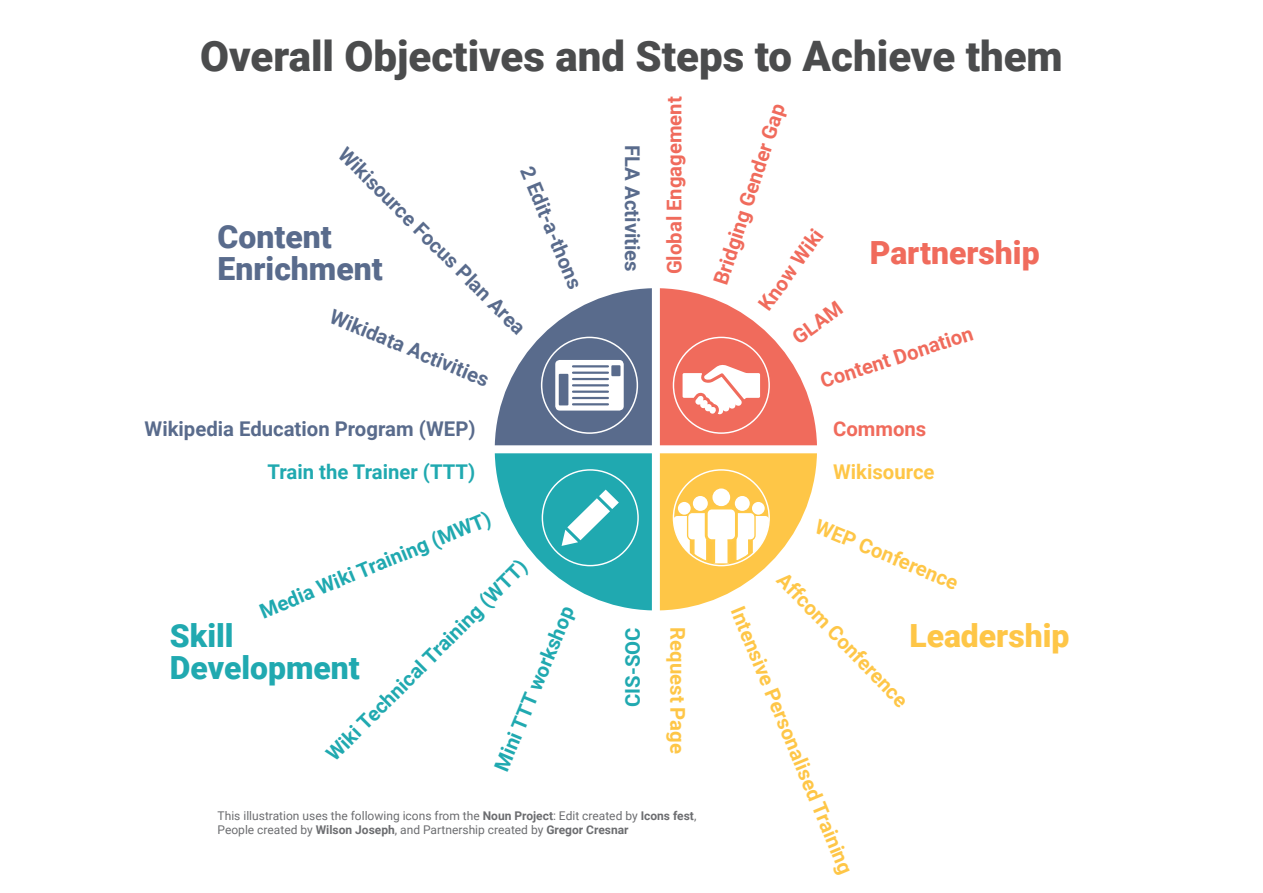
<style>
.page{position:relative;width:1263px;height:893px;background:#fff}
.page>*{position:absolute;margin:0;border:0;box-sizing:border-box;transform-origin:0 0}
.t1{font:900 42px "Roboto";color:#4b4c4d}
.t2{font:900 31.95px/32px "Roboto";color:#596b8c}
.t3{font:900 31.95px/32px "Roboto";color:#20a9b0}
.t4{font:900 31.95px "Roboto";color:#f06b5c}
.t5{font:900 31.95px "Roboto";color:#fec647}
.t6{font:700 20.25px "Roboto";color:#596b8c}
.t7{font:700 20.25px "Roboto";color:#20a9b0}
.t8{font:700 20.25px "Roboto";color:#fec647}
.t9{font:700 20.25px "Roboto";color:#f06b5c}
.t10{font:12px/14.4px "Roboto";color:#6c6d70}
.s1{font-weight:700}
</style>
<div class="page">
<svg style="left:495px;top:288px;width:157px;height:157px"></svg>
<svg style="left:495px;top:453px;width:157px;height:157px"></svg>
<div style="left:542px;top:337px;width:95px;height:96px;background:#596b8c;border-radius:50%"></div>
<div style="left:541px;top:337px;width:97px;height:97px;border:2px solid #fff;border-radius:50%"></div>
<svg style="left:555px;top:360px;width:69px;height:51px;background:#f1f2f5"></svg>
<hr style="left:573px;top:365px;width:35px;height:2px;background:#596b8c">
<hr style="left:573px;top:372px;width:35px;height:2px;background:#596b8c">
<hr style="left:573px;top:378px;width:35px;height:2px;background:#596b8c">
<hr style="left:573px;top:384px;width:35px;height:2px;background:#596b8c">
<hr style="left:573px;top:391px;width:35px;height:2px;background:#596b8c">
<hr style="left:573px;top:397px;width:35px;height:2px;background:#596b8c">
<hr style="left:573px;top:403px;width:35px;height:2px;background:#596b8c">
<div style="left:611px;top:365px;width:9px;height:11px;background:#596b8c"></div>
<div style="left:559px;top:374px;width:9px;height:31px;background:#596b8c"></div>
<svg style="left:660px;top:288px;width:157px;height:157px"></svg>
<svg style="left:660px;top:453px;width:157px;height:157px"></svg>
<p class="t1" style="left:200px;top:26px;width:864px">Overall Objectives and Steps to Achieve them</p>
<p class="t9" style="left:660px;top:274px;width:180px;rotate:-90deg">Global Engagement</p>
<p class="t9" style="left:706px;top:280px;width:191px;rotate:-72deg">Bridging Gender Gap</p>
<p class="t6" style="left:352px;top:141px;width:256px;rotate:45deg">Wikisource Focus Plan Area</p>
<p class="t6" style="left:646px;top:145px;width:128px;rotate:90deg">FLA Activities</p>
<p class="t6" style="left:540px;top:162px;width:131px;rotate:68deg">2 Edit-a-thons</p>
<p class="t2" style="left:218px;top:219px;width:167px">Content<br>Enrichment</p>
<p class="t9" style="left:752px;top:300px;width:97px;rotate:-54deg">Know Wiki</p>
<p class="t4" style="left:870px;top:230px;width:171px">Partnership</p>
<p class="t9" style="left:786px;top:327px;width:58px;rotate:-36deg">GLAM</p>
<p class="t6" style="left:336px;top:303px;width:172px;rotate:22deg">Wikidata Activities</p>
<p class="t6" style="left:145px;top:415px;width:333px">Wikipedia Education Program (WEP)</p>
<p class="t7" style="left:267px;top:457px;width:209px">Train the Trainer (TTT)</p>
<p class="t7" style="left:255px;top:598px;width:249px;rotate:-22deg">Media Wiki Training (MWT)</p>
<p class="t9" style="left:816px;top:368px;width:161px;rotate:-18deg">Content Donation</p>
<p class="t9" style="left:833px;top:415px;width:95px">Commons</p>
<p class="t8" style="left:833px;top:457px;width:103px">Wikisource</p>
<p class="t8" style="left:821px;top:513px;width:154px;rotate:22deg">WEP Conference</p>
<p class="t7" style="left:320px;top:747px;width:276px;rotate:-45deg">Wiki Technical Training (WTT)</p>
<p class="t8" style="left:791px;top:566px;width:179px;rotate:46deg">Affcom Conference</p>
<p class="t8" style="left:751px;top:602px;width:289px;rotate:68deg">Intensive Personalised Training</p>
<p class="t7" style="left:488px;top:765px;width:178px;rotate:-68deg">Mini TTT workshop</p>
<p class="t3" style="left:170px;top:619px;width:191px">Skill<br>Development</p>
<p class="t5" style="left:909px;top:613px;width:162px">Leadership</p>
<p class="t7" style="left:618px;top:707px;width:81px;rotate:-90deg">CIS-SOC</p>
<p class="t8" style="left:692px;top:627px;width:128px;rotate:90deg">Request Page</p>
<p class="t10" style="left:218px;top:808px;width:480px">This illustration uses the following icons from the <span class="s1">Noun Project</span>: Edit created by <span class="s1">Icons fest</span>,<br>People created by <span class="s1">Wilson Joseph</span>, and Partnership created by <span class="s1">Gregor Cresnar</span></p>
</div>
